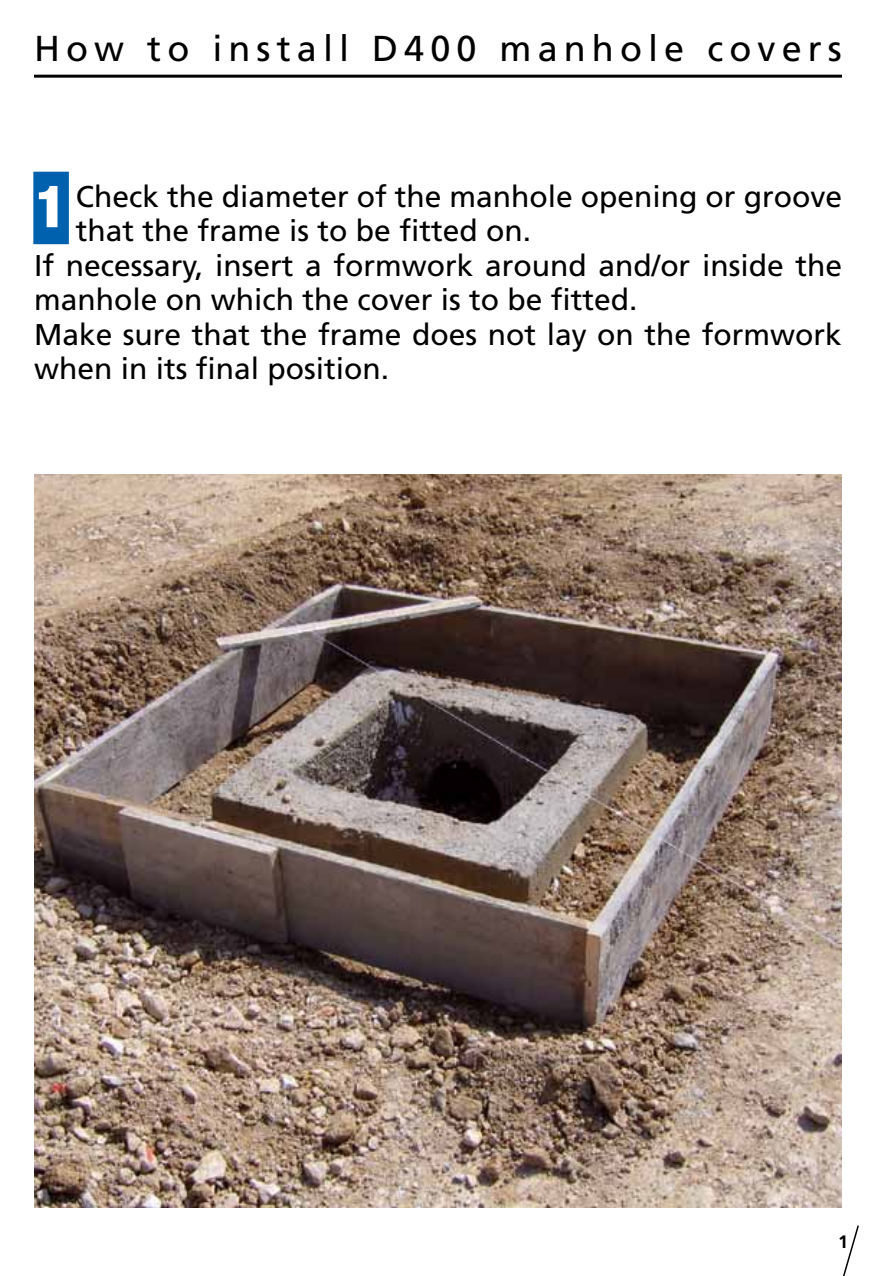
<style>
.page{position:relative;width:893px;height:1276px;background:#fff}
.page>*{position:absolute;margin:0;border:0;box-sizing:border-box;transform-origin:0 0}
.t1{font:72.6px "Cor";color:#0061af}
.t2{font:36px "Frutiger LT Std";letter-spacing:.17em;color:#000}
.t3{font:30px "Frutiger LT Std";color:#000}
.t4{font:700 18px "Frutiger LT Std";color:#000}
</style>
<div class="page">
<svg style="left:843px;top:1225px;width:16px;height:51px"></svg>
<hr style="left:34px;top:75px;width:808px;height:3px;background:#000">
<img style="left:34px;top:474px;width:808px;height:734px">
<p class="t2" style="left:34px;top:27px;width:809px">How to install D400 manhole covers</p>
<h1 class="t1" style="left:34px;top:159px;width:36px">1</h1>
<p class="t3" style="left:76px;top:179px;width:768px">Check the diameter of the manhole opening or groove</p>
<p class="t3" style="left:76px;top:213px;width:457px">that the frame is to be fitted on.</p>
<p class="t3" style="left:34px;top:248px;width:809px">If necessary, insert a formwork around and/or inside the</p>
<p class="t3" style="left:34px;top:282px;width:605px">manhole on which the cover is to be fitted.</p>
<p class="t3" style="left:34px;top:317px;width:809px">Make sure that the frame does not lay on the formwork</p>
<p class="t3" style="left:34px;top:351px;width:357px">when in its final position.</p>
<p class="t4" style="left:838px;top:1230px;width:12px">1</p>
</div>
